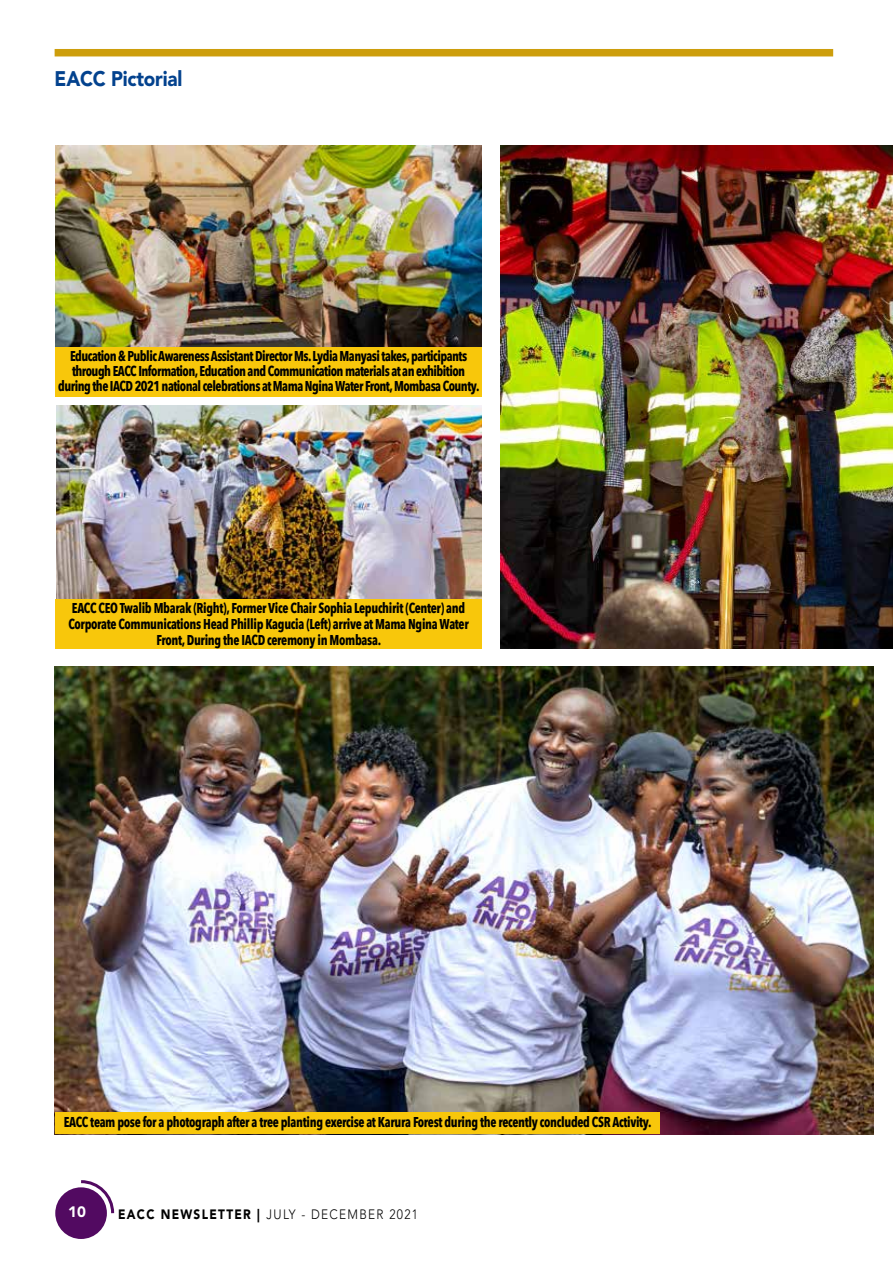
<style>
.page{position:relative;width:893px;height:1263px;background:#fff}
.page>*{position:absolute;margin:0;border:0;box-sizing:border-box;transform-origin:0 0}
.t1{font:900 21px "Avenir LT Std";letter-spacing:-.01em;color:#03428e;scale:.9 1}
.t2{font:900 15px "Avenir LT Std";color:#fff}
.t3{font:700 14.25px/15.8px "Avenir Next Condensed";letter-spacing:-.035em;color:#000;text-align:center;scale:.9 1}
.t4{font:300 13.5px "Avenir LT Std";letter-spacing:.11em;color:#000;scale:.88 1}
.s1{font-weight:900}
</style>
<div class="page">
<div style="left:55px;top:1187px;width:52px;height:52px;background:#520a61;border-radius:50%"></div>
<svg style="left:78px;top:1180px;width:37px;height:36px"></svg>
<div style="left:55px;top:49px;width:778px;height:7px;background:#cd9e0c"></div>
<img style="left:500px;top:146px;width:393px;height:503px">
<img style="left:54px;top:666px;width:820px;height:468px">
<img style="left:55px;top:146px;width:427px;height:201px">
<img style="left:57px;top:405px;width:425px;height:194px">
<div style="left:55px;top:1112px;width:605px;height:22px;background:#f8c70b"></div>
<div style="left:55px;top:599px;width:427px;height:50px;background:#f8c70b"></div>
<div style="left:55px;top:347px;width:427px;height:50px;background:#f8c70b"></div>
<h1 class="t1" style="left:55px;top:66px;width:143px">EACC PICTORIAL</h1>
<p class="t3" style="left:58px;top:349px;width:470px;line-height:15px">Education &amp; Public Awareness Assistant Director Ms. Lydia Manyasi takes, participants through EACC Information, Education and Communication materials at an exhibition during the IACD 2021 national celebrations at Mama Ngina Water Front, Mombasa County.</p>
<p class="t3" style="left:68px;top:600px;width:446px">EACC CEO Twalib Mbarak (Right), Former Vice Chair Sophia Lepuchirit (Center) and<br>Corporate Communications Head Phillip Kagucia (Left) arrive at Mama Ngina Water<br>Front, During the IACD ceremony in Mombasa.</p>
<p class="t3" style="left:64px;top:1114px;width:655px">EACC team pose for a photograph after a tree planting exercise at Karura Forest during the recently concluded CSR Activity.</p>
<p class="t2" style="left:68px;top:1202px;width:19px">10</p>
<p class="t4" style="left:118px;top:1207px;width:342px"><span class="s1">EACC NEWSLETTER |</span> JULY - DECEMBER 2021</p>
</div>
